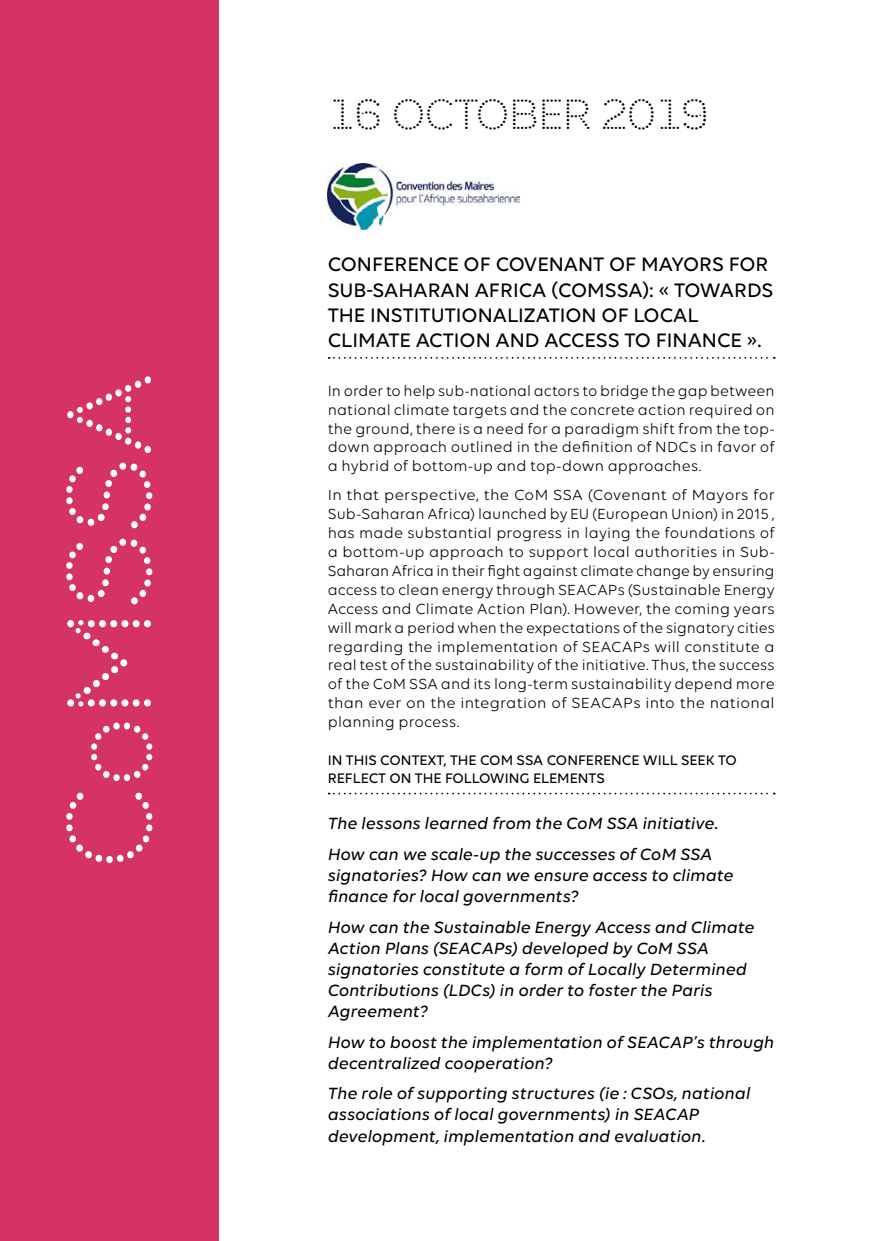
<style>
.page{position:relative;width:874px;height:1241px;background:#fff}
.page>*{position:absolute;margin:0;border:0;box-sizing:border-box;transform-origin:0 0}
.t1{font:119px "Punto";letter-spacing:.005em;color:#fff}
.t2{font:42px "Punto";color:#000}
.titre_plenière{font:500 21px/25.2px "Volte";color:#000}
.liste{font:italic 500 17.5px/21px "Volte";color:#000}
.liste-2{font:15.75px/18.9px "Volte";letter-spacing:.01em;color:#000;text-align:justify}
.titre_evenement{font:500 14.88px/17.8px "Volte";color:#000}
</style>
<div class="page">
<div style="left:0;top:0;width:218px;height:1240px;background:#d53366"></div>
<svg style="left:328px;top:357px;width:446px;height:1px"></svg>
<svg style="left:328px;top:792px;width:446px;height:2px"></svg>
<img style="left:327px;top:164px;width:192px;height:65px">
<p class="t1" style="left:42px;top:868px;width:498px;rotate:-90deg">CoMSSA</p>
<p class="t2" style="left:327px;top:90px;width:382px">16 OCTOBER 2019</p>
<p class="titre_plenière" style="left:327px;top:251px;width:447px">CONFERENCE OF COVENANT OF MAYORS FOR SUB-SAHARAN AFRICA (COMSSA): « TOWARDS THE INSTITUTIONALIZATION OF LOCAL CLIMATE ACTION AND ACCESS TO FINANCE ».</p>
<p class="liste-2" style="left:327px;top:381px;width:448px">In order to help sub-national actors to bridge the gap between national climate targets and the concrete action required on the ground, there is a need for a paradigm shift from the top&shy;down approach outlined in the definition of NDCs in favor of a hybrid of bottom-up and top-down approaches.</p>
<p class="liste-2" style="left:327px;top:485px;width:448px">In that perspective, the CoM SSA (Covenant of Mayors for Sub-Saharan Africa) launched by EU (European Union) in 2015 , has made substantial progress in laying the foundations of a bottom-up approach to support local authorities in Sub-Saharan Africa in their fight against climate change by ensuring access to clean energy through SEACAPs (Sustainable Energy Access and Climate Action Plan). However, the coming years will mark a period when the expectations of the signatory cities regarding the implementation of SEACAPs will constitute a real test of the sustainability of the initiative. Thus, the success of the CoM SSA and its long-term sustainability depend more than ever on the integration of SEACAPs into the national planning process.</p>
<p class="titre_evenement" style="left:327px;top:750px;width:410px">IN THIS CONTEXT, THE COM SSA CONFERENCE WILL SEEK TO<br>REFLECT ON THE FOLLOWING ELEMENTS</p>
<p class="liste" style="left:327px;top:811px;width:391px">The lessons learned from the CoM SSA initiative.</p>
<p class="liste" style="left:327px;top:842px;width:407px">How can we scale-up the successes of CoM SSA signatories? How can we ensure access to climate finance for local governments?</p>
<p class="liste" style="left:327px;top:915px;width:428px">How can the Sustainable Energy Access and Climate Action Plans (SEACAPs) developed by CoM SSA signatories constitute a form of Locally Determined Contributions (LDCs) in order to foster the Paris Agreement?</p>
<p class="liste" style="left:327px;top:1030px;width:447px">How to boost the implementation of SEACAP’s through decentralized cooperation?</p>
<p class="liste" style="left:327px;top:1082px;width:424px">The role of supporting structures (ie : CSOs, national associations of local governments) in SEACAP development, implementation and evaluation.</p>
</div>
